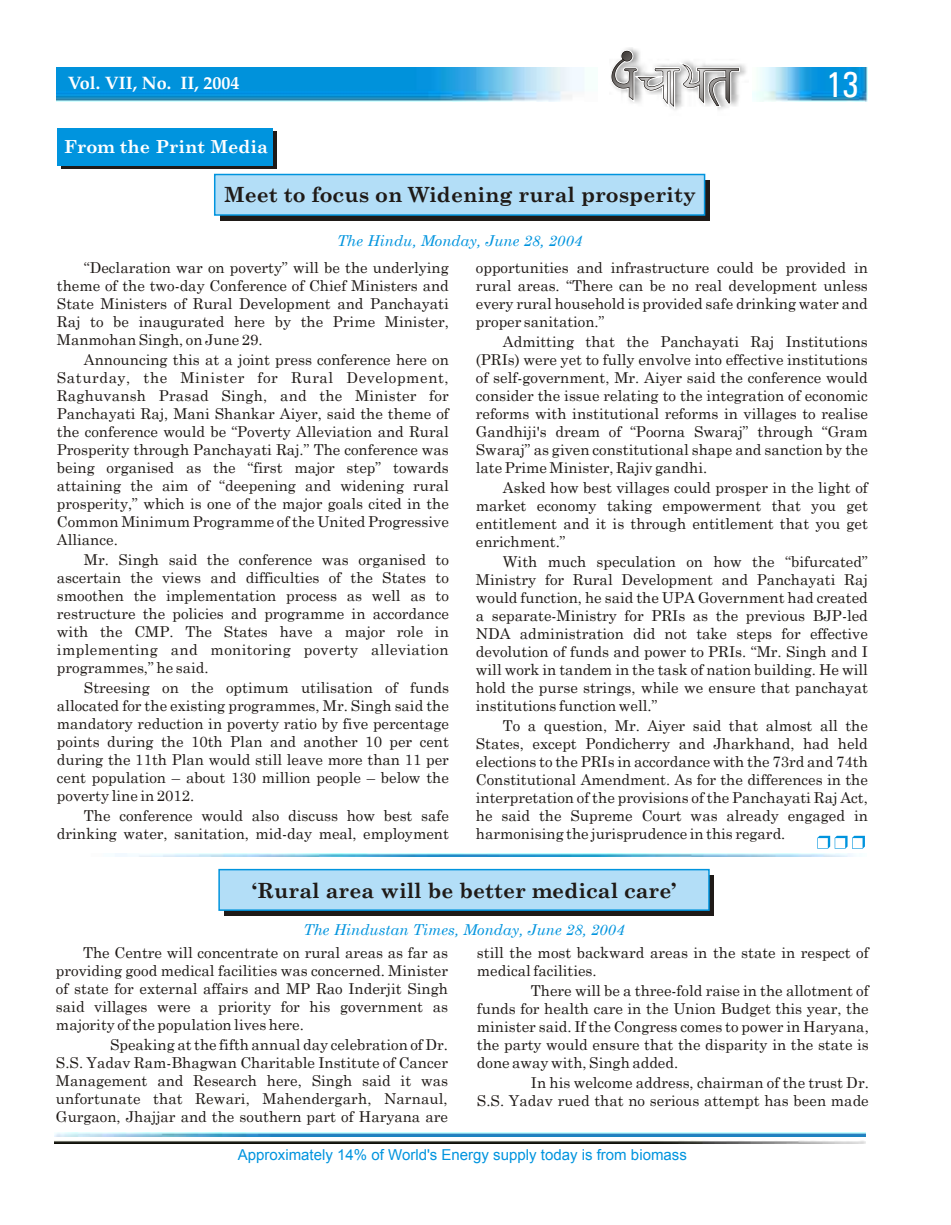
<style>
.page{position:relative;width:951px;height:1225px;background:#fff}
.page>*{position:absolute;margin:0;border:0;box-sizing:border-box;transform-origin:0 0}
.t1{font:36px "Univers Condensed";color:#fff}
.t2{font:700 21px "Century Schoolbook";color:#1f1a17}
.t3{font:700 18px "Palatino";color:#fff}
.t4{font:700 18px "Century Schoolbook";color:#fff}
.t5{font:15px/18px "Century Schoolbook";color:#1f1a17;text-align:justify}
.t6{font:italic 15px "Century Schoolbook";color:#0094de}
.t7{font:15px "Arial";color:#0094de}
</style>
<div class="page">
<div style="left:220px;top:180px;width:489px;height:40px;background:#1f1a17"></div>
<div style="left:214px;top:174px;width:491px;height:42px;background:#b3def7;border:2px solid #0094de"></div>
<div style="left:224px;top:875px;width:490px;height:40px;background:#1f1a17"></div>
<div style="left:218px;top:869px;width:491px;height:42px;background:#b3def7;border:2px solid #0094de"></div>
<svg style="left:817px;top:836px;width:47px;height:13px"></svg>
<img style="left:115px;top:853px;width:739px;height:4px">
<img style="left:57px;top:68px;width:528px;height:33px">
<img style="left:752px;top:68px;width:115px;height:33px">
<img style="left:740px;top:64px;width:6px;height:12px">
<svg style="left:609px;top:47px;width:131px;height:141px"></svg>
<img style="left:54px;top:1133px;width:810px;height:3px">
<img style="left:54px;top:1140px;width:810px;height:3px">
<div style="left:61px;top:131px;width:215px;height:38px;background:#1f1a17"></div>
<div style="left:57px;top:128px;width:215px;height:38px;background:#0094de"></div>
<p class="t3" style="left:68px;top:76px;width:173px">Vol. VII, No. II, 2004</p>
<h1 class="t1" style="left:825px;top:72px;width:35px">13</h1>
<p class="t4" style="left:64px;top:140px;width:205px">From the Print Media</p>
<h2 class="t2" style="left:224px;top:187px;width:473px">Meet to focus on Widening rural prosperity</h2>
<p class="t6" style="left:337px;top:235px;width:246px">The Hindu, Monday, June 28, 2004</p>
<p class="t5" style="left:57px;top:260px;width:393px;text-indent:27px">“Declaration war on poverty” will be the underlying theme of the two-day Conference of Chief Ministers and State Ministers of Rural Development and Panchayati Raj to be inaugurated here by the Prime Minister, Manmohan Singh, on June 29.</p>
<p class="t5" style="left:57px;top:352px;width:393px;text-indent:27px">Announcing this at a joint press conference here on Saturday, the Minister for Rural Development, Raghuvansh Prasad Singh, and the Minister for Panchayati Raj, Mani Shankar Aiyer, said the theme of the conference would be “Poverty Alleviation and Rural Prosperity through Panchayati Raj.” The conference was being organised as the “first major step” towards attaining the aim of “deepening and widening rural prosperity,” which is one of the major goals cited in the Common Minimum Programme of the United Progressive Alliance.</p>
<p class="t5" style="left:57px;top:552px;width:393px;text-indent:27px">Mr. Singh said the conference was organised to ascertain the views and difficulties of the States to smoothen the implementation process as well as to restructure the policies and programme in accordance with the CMP. The States have a major role in implementing and monitoring poverty alleviation programmes,” he said.</p>
<p class="t5" style="left:57px;top:680px;width:393px;text-indent:27px">Streesing on the optimum utilisation of funds allocated for the existing programmes, Mr. Singh said the mandatory reduction in poverty ratio by five percentage points during the 10th Plan and another 10 per cent during the 11th Plan would still leave more than 11 per cent population – about 130 million people – below the poverty line in 2012.</p>
<p class="t5" style="left:57px;top:808px;width:393px;text-align:right">The conference would also discuss how best safe drinking water, sanitation, mid-day meal, employment</p>
<p class="t5" style="left:475px;top:260px;width:393px">opportunities and infrastructure could be provided in rural areas. “There can be no real development unless every rural household is provided safe drinking water and proper sanitation.”</p>
<p class="t5" style="left:475px;top:334px;width:393px;text-indent:27px">Admitting that the Panchayati Raj Institutions (PRIs) were yet to fully envolve into effective institutions of self-government, Mr. Aiyer said the conference would consider the issue relating to the integration of economic reforms with institutional reforms in villages to realise Gandhiji's dream of “Poorna Swaraj” through “Gram Swaraj” as given constitutional shape and sanction by the late Prime Minister, Rajiv gandhi.</p>
<p class="t5" style="left:475px;top:480px;width:393px;text-indent:27px">Asked how best villages could prosper in the light of market economy taking empowerment that you get entitlement and it is through entitlement that you get enrichment.”</p>
<p class="t5" style="left:475px;top:554px;width:393px;text-indent:27px">With much speculation on how the “bifurcated” Ministry for Rural Development and Panchayati Raj would function, he said the UPA Government had created a separate-Ministry for PRIs as the previous BJP-led NDA administration did not take steps for effective devolution of funds and power to PRIs. “Mr. Singh and I will work in tandem in the task of nation building. He will hold the purse strings, while we ensure that panchayat institutions function well.”</p>
<p class="t5" style="left:475px;top:718px;width:393px;text-indent:27px">To a question, Mr. Aiyer said that almost all the States, except Pondicherry and Jharkhand, had held elections to the PRIs in accordance with the 73rd and 74th Constitutional Amendment. As for the differences in the interpretation of the provisions of the Panchayati Raj Act, he said the Supreme Court was already engaged in harmonising the jurisprudence in this regard.</p>
<h2 class="t2" style="left:252px;top:882px;width:426px">‘Rural area will be better medical care’</h2>
<p class="t6" style="left:303px;top:923px;width:322px">The Hindustan Times, Monday, June 28, 2004</p>
<p class="t5" style="left:56px;top:945px;width:393px;text-indent:27px">The Centre will concentrate on rural areas as far as providing good medical facilities was concerned. Minister of state for external affairs and MP Rao Inderjit Singh said villages were a priority for his government as majority of the population lives here.</p>
<p class="t5" style="left:56px;top:1037px;width:393px;text-indent:54px">Speaking at the fifth annual day celebration of Dr.<br>S.S. Yadav Ram-Bhagwan Charitable Institute of Cancer Management and Research here, Singh said it was unfortunate that Rewari, Mahendergarh, Narnaul, Gurgaon, Jhajjar and the southern part of Haryana are</p>
<p class="t5" style="left:476px;top:945px;width:393px">still the most backward areas in the state in respect of medical facilities.</p>
<p class="t5" style="left:476px;top:983px;width:393px;text-indent:54px">There will be a three-fold raise in the allotment of funds for health care in the Union Budget this year, the minister said. If the Congress comes to power in Haryana, the party would ensure that the disparity in the state is done away with, Singh added.</p>
<p class="t5" style="left:476px;top:1075px;width:393px;text-align:right">In his welcome address, chairman of the trust Dr.<br>S.S. Yadav rued that no serious attempt has been made</p>
<p class="t7" style="left:238px;top:1149px;width:450px">Approximately 14% of World's Energy supply today is from biomass</p>
</div>
